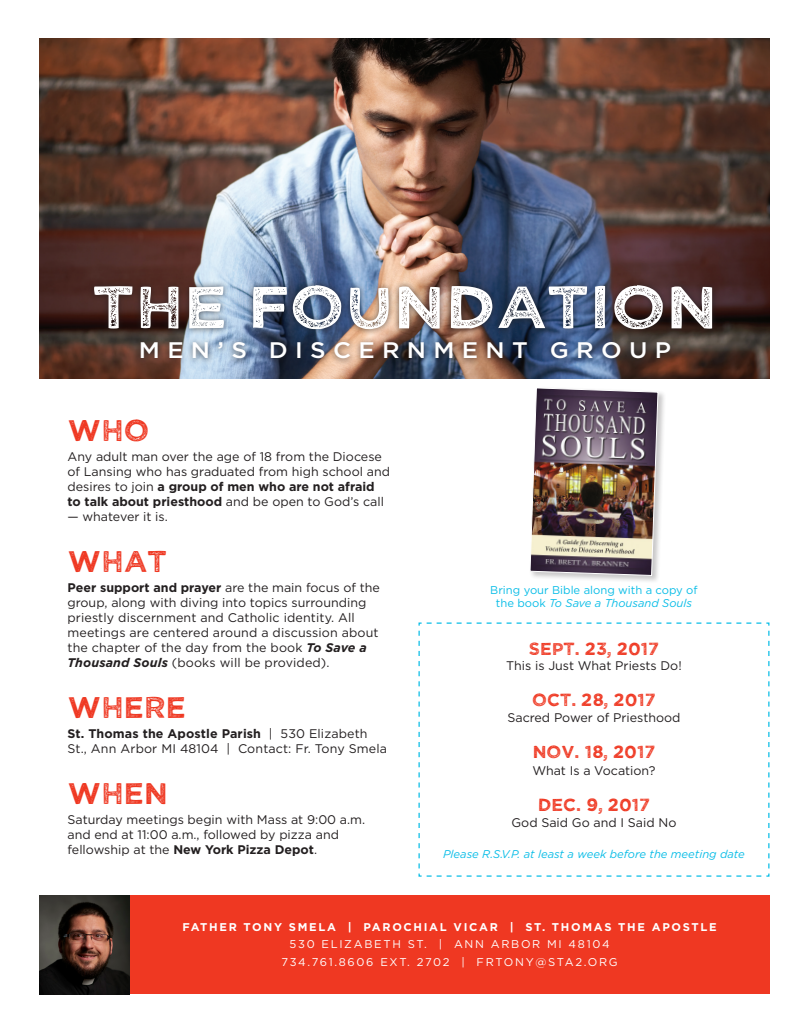
<style>
.page{position:relative;width:810px;height:1035px;background:#fff}
.page>*{position:absolute;margin:0;border:0;box-sizing:border-box;transform-origin:0 0}
.t1{font:60px "Wicked Grit";color:#fff;scale:1.08 1}
.t2{font:30px "Wicked Grit";color:#ef3822}
.t3{font:500 22.5px "Gotham";letter-spacing:.3em;color:#fff;scale:1.08 1}
.t4{font:17.5px "Wicked Grit";color:#ef3822}
.t5{font:12.5px/15px "Gotham";color:#231f20}
.t6{font:11.25px/17.5px "Gotham";letter-spacing:.15em;color:#fff;text-align:center}
.t7{font:11.25px/13.5px "Gotham";color:#0abde7;text-align:center}
.t8{font:700 11.25px "Gotham";letter-spacing:.15em;color:#fff}
.t9{font:italic 11.25px "Gotham";color:#0abde7}
.s1{font-weight:700}
.s2{font-weight:700;font-style:italic}
.s3{font-style:italic}
</style>
<div class="page">
<div style="left:130px;top:895px;width:639px;height:99px;background:#ef3822"></div>
<img style="left:40px;top:38px;width:729px;height:341px">
<div style="left:88px;top:279px;width:631px;height:87px;background:#231f20;opacity:.75"></div>
<svg style="left:418px;top:622px;width:352px;height:255px"></svg>
<div style="left:528px;top:386px;width:138px;height:198px;background:#231f20;opacity:.25"></div>
<img style="left:529px;top:387px;width:130px;height:189px">
<img style="left:40px;top:895px;width:90px;height:99px">
<p class="t1" style="left:92px;top:268px;width:580px">THE FOUNDATION</p>
<p class="t3" style="left:139px;top:336px;width:494px">MEN’S DISCERNMENT GROUP</p>
<p class="t2" style="left:68px;top:411px;width:83px">WHO</p>
<p class="t5" style="left:68px;top:449px;width:324px">Any adult man over the age of 18 from the Diocese of Lansing who has graduated from high school and desires to join <span class="s1">a group of men who are not afraid to talk about priesthood</span> and be open to God’s call</p>
<p class="t5" style="left:68px;top:509px;width:102px">— whatever it is.</p>
<p class="t2" style="left:68px;top:542px;width:101px">WHAT</p>
<p class="t5" style="left:68px;top:580px;width:314px"><span class="s1">Peer support and prayer</span> are the main focus of the group, along with diving into topics surrounding priestly discernment and Catholic identity. All meetings are centered around a discussion about the chapter of the day from the book <span class="s2">To Save a Thousand Souls</span> (books will be provided).</p>
<p class="t2" style="left:68px;top:688px;width:120px">WHERE</p>
<p class="t5" style="left:68px;top:726px;width:321px"><span class="s1">St. Thomas the Apostle Parish</span> | 530 Elizabeth<br>St., Ann Arbor MI 48104 | Contact: Fr. Tony Smela</p>
<p class="t2" style="left:68px;top:774px;width:102px">WHEN</p>
<p class="t5" style="left:68px;top:812px;width:299px">Saturday meetings begin with Mass at 9:00 a.m. and end at 11:00 a.m., followed by pizza and fellowship at the <span class="s1">New York Pizza Depot</span>.</p>
<p class="t7" style="left:490px;top:583px;width:209px">Bring your Bible along with a copy of the book <span class="s3">To Save a Thousand Souls</span></p>
<p class="t4" style="left:529px;top:638px;width:132px">SEPT. 23, 2017</p>
<p class="t5" style="left:506px;top:658px;width:177px">This is Just What Priests Do!</p>
<p class="t4" style="left:532px;top:689px;width:125px">OCT. 28, 2017</p>
<p class="t5" style="left:507px;top:710px;width:175px">Sacred Power of Priesthood</p>
<p class="t4" style="left:533px;top:741px;width:124px">NOV. 18, 2017</p>
<p class="t5" style="left:532px;top:763px;width:125px">What Is a Vocation?</p>
<p class="t4" style="left:538px;top:793px;width:114px">DEC. 9, 2017</p>
<p class="t5" style="left:511px;top:815px;width:167px">God Said Go and I Said No</p>
<p class="t9" style="left:443px;top:847px;width:303px">Please R.S.V.P. at least a week before the meeting date</p>
<p class="t8" style="left:183px;top:919px;width:536px">FATHER TONY SMELA | PAROCHIAL VICAR | ST. THOMAS THE APOSTLE</p>
<p class="t6" style="left:282px;top:935px;width:338px">530 ELIZABETH ST. | ANN ARBOR MI 48104<br>734.761.8606 EXT. 2702 | FRTONY@STA2.ORG</p>
</div>
